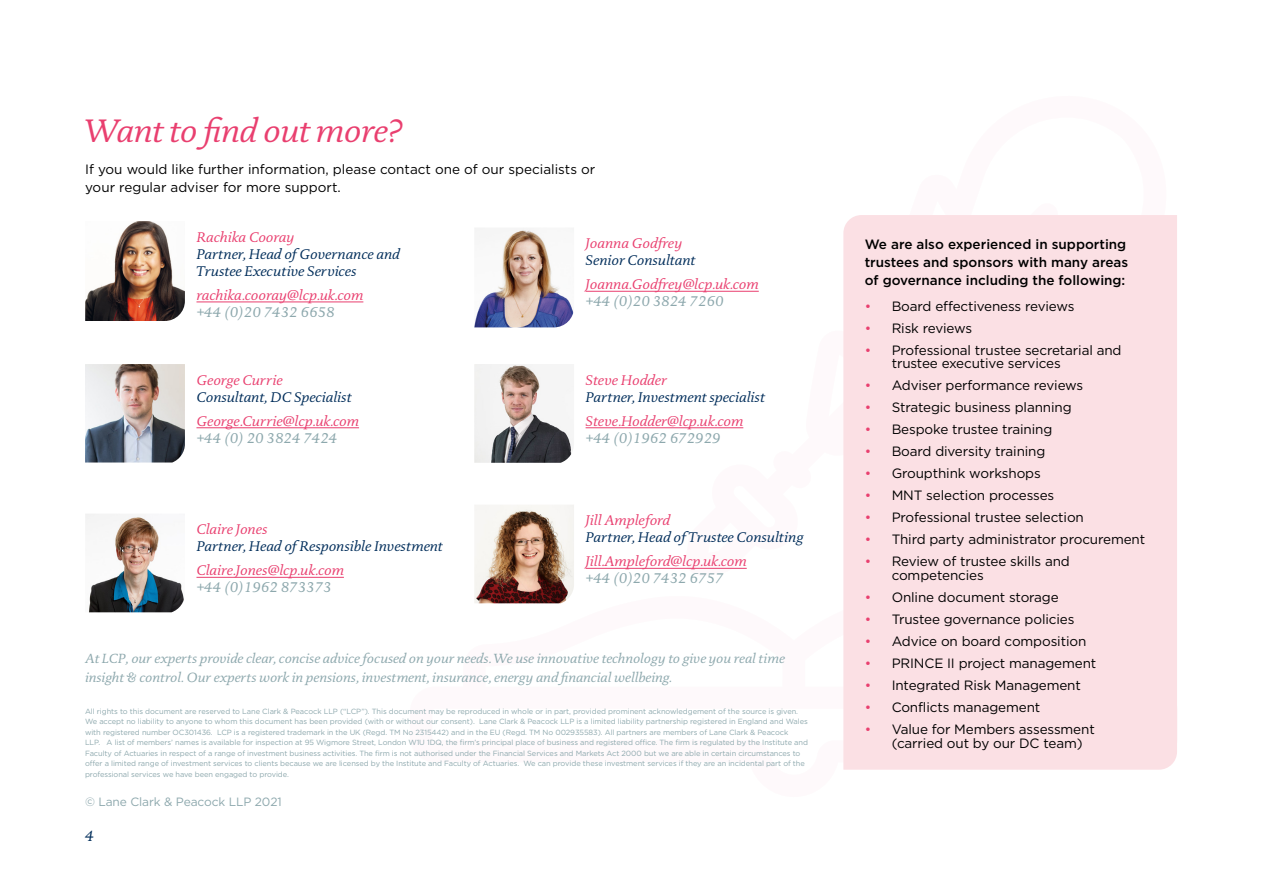
<style>
.page{position:relative;width:1263px;height:893px;background:#fff}
.page>*{position:absolute;margin:0;border:0;box-sizing:border-box;transform-origin:0 0}
.t1{font:italic 33px "DTL Documenta TOT";letter-spacing:-.01em;color:#e93f6f}
.t2{font:italic 15px "DTL Documenta TOT";color:#002d5a}
.t3{font:italic 14.25px "DTL Documenta TOT";color:#e93f6f}
.t4{font:italic 14.25px/17.1px "DTL Documenta TOT";color:#002d5a}
.t5{font:italic 14.25px "DTL Documenta TOT";color:#8da8ad}
.t6{font:13.5px/13.5px "Gotham";letter-spacing:-.01em;color:#000}
.t7{font:italic 13.5px/19.5px "DTL Documenta TOT";color:#8da8ad}
.t8{font:500 13.5px/18px "Gotham";color:#000}
.t9{font:12px "Gotham";letter-spacing:-.01em;color:#8da8ad}
.t10{font:7.5px/10.5px "Gotham";letter-spacing:-.01em;color:#8da8ad}
.s1{color:#e93f6f}
</style>
<div class="page">
<img style="left:85px;top:221px;width:100px;height:100px">
<hr style="left:196px;top:302px;width:167px;height:1px;background:#e93f6f">
<img style="left:474px;top:364px;width:100px;height:99px">
<hr style="left:586px;top:427px;width:157px;height:1px;background:#e93f6f">
<img style="left:85px;top:514px;width:99px;height:98px">
<hr style="left:196px;top:577px;width:148px;height:1px;background:#e93f6f">
<img style="left:474px;top:228px;width:100px;height:99px">
<hr style="left:586px;top:291px;width:173px;height:1px;background:#e93f6f">
<img style="left:85px;top:364px;width:100px;height:98px">
<hr style="left:196px;top:427px;width:163px;height:1px;background:#e93f6f">
<img style="left:474px;top:505px;width:100px;height:98px">
<hr style="left:586px;top:568px;width:161px;height:1px;background:#e93f6f">
<div style="left:843px;top:215px;width:334px;height:555px;background:#fbe0e4"></div>
<h1 class="t1" style="left:85px;top:111px;width:319px">Want to find out more?</h1>
<h3 class="t6" style="left:85px;top:160px;width:512px;line-height:18px">If you would like further information, please contact one of our specialists or your regular adviser for more support.</h3>
<h3 class="t3" style="left:196px;top:228px;width:99px">Rachika Cooray</h3>
<h3 class="t4" style="left:196px;top:245px;width:205px">Partner, Head of Governance and<br>Trustee Executive Services</h3>
<h3 class="t3" style="left:196px;top:286px;width:168px">rachika.cooray@lcp.uk.com</h3>
<h3 class="t5" style="left:196px;top:304px;width:140px">+44 (0)20 7432 6658</h3>
<h3 class="t3" style="left:196px;top:371px;width:87px">George Currie</h3>
<h3 class="t4" style="left:196px;top:388px;width:157px">Consultant, DC Specialist</h3>
<h3 class="t3" style="left:196px;top:412px;width:164px">George.Currie@lcp.uk.com</h3>
<h3 class="t5" style="left:196px;top:429px;width:142px">+44 (0) 20 3824 7424</h3>
<h3 class="t3" style="left:196px;top:521px;width:72px">Claire Jones</h3>
<h3 class="t4" style="left:196px;top:538px;width:248px">Partner, Head of Responsible Investment</h3>
<h3 class="t3" style="left:196px;top:562px;width:149px">Claire.Jones@lcp.uk.com</h3>
<h3 class="t5" style="left:196px;top:579px;width:137px">+44 (0)1962 873373</h3>
<h3 class="t3" style="left:586px;top:235px;width:98px">Joanna Godfrey</h3>
<h3 class="t4" style="left:586px;top:252px;width:111px">Senior Consultant</h3>
<h3 class="t3" style="left:586px;top:276px;width:175px">Joanna.Godfrey@lcp.uk.com</h3>
<h3 class="t5" style="left:586px;top:293px;width:140px">+44 (0)20 3824 7260</h3>
<h3 class="t3" style="left:586px;top:371px;width:83px">Steve Hodder</h3>
<h3 class="t4" style="left:586px;top:388px;width:181px">Partner, Investment specialist</h3>
<h3 class="t3" style="left:586px;top:412px;width:159px">Steve.Hodder@lcp.uk.com</h3>
<h3 class="t5" style="left:586px;top:429px;width:137px">+44 (0)1962 672929</h3>
<h3 class="t3" style="left:586px;top:512px;width:86px">Jill Ampleford</h3>
<h3 class="t4" style="left:586px;top:529px;width:219px">Partner, Head of Trustee Consulting</h3>
<h3 class="t3" style="left:586px;top:553px;width:163px">Jill.Ampleford@lcp.uk.com</h3>
<h3 class="t5" style="left:586px;top:570px;width:140px">+44 (0)20 7432 6757</h3>
<h3 class="t7" style="left:85px;top:648px;width:701px">At LCP, our experts provide clear, concise advice focused on your needs. We use innovative technology to give you real time insight &amp; control. Our experts work in pensions, investment, insurance, energy and financial wellbeing.</h3>
<p class="t10" style="left:85px;top:705px;width:724px">All rights to this document are reserved to Lane Clark &amp; Peacock LLP (“LCP”). This document may be reproduced in whole or in part, provided prominent acknowledgement of the source is given.<br>We accept no liability to anyone to whom this document has been provided (with or without our consent). Lane Clark &amp; Peacock LLP is a limited liability partnership registered in England and Wales with registered number OC301436. LCP is a registered trademark in the UK (Regd. TM No 2315442) and in the EU (Regd. TM No 002935583). All partners are members of Lane Clark &amp; Peacock<br>LLP. A list of members’ names is available for inspection at 95 Wigmore Street, London W1U 1DQ, the firm’s principal place of business and registered office. The firm is regulated by the Institute and Faculty of Actuaries in respect of a range of investment business activities. The firm is not authorised under the Financial Services and Markets Act 2000 but we are able in certain circumstances to offer a limited range of investment services to clients because we are licensed by the Institute and Faculty of Actuaries. We can provide these investment services if they are an incidental part of the professional services we have been engaged to provide.</p>
<h3 class="t9" style="left:85px;top:794px;width:198px">© Lane Clark &amp; Peacock LLP 2021</h3>
<h2 class="t2" style="left:85px;top:827px;width:10px">4</h2>
<h3 class="t8" style="left:865px;top:235px;width:265px">We are also experienced in supporting trustees and sponsors with many areas of governance including the following:</h3>
<h3 class="t6" style="left:865px;top:299px;width:211px"><span class="s1">•</span> Board effectiveness reviews</h3>
<h3 class="t6" style="left:865px;top:321px;width:109px"><span class="s1">•</span> Risk reviews</h3>
<h3 class="t6" style="left:892px;top:343px;width:231px;text-indent:-27px"><span class="s1">•</span> Professional trustee secretarial and trustee executive services</h3>
<h3 class="t6" style="left:865px;top:379px;width:220px"><span class="s1">•</span> Adviser performance reviews</h3>
<h3 class="t6" style="left:865px;top:401px;width:208px"><span class="s1">•</span> Strategic business planning</h3>
<h3 class="t6" style="left:865px;top:423px;width:189px"><span class="s1">•</span> Bespoke trustee training</h3>
<h3 class="t6" style="left:865px;top:445px;width:182px"><span class="s1">•</span> Board diversity training</h3>
<h3 class="t6" style="left:865px;top:467px;width:178px"><span class="s1">•</span> Groupthink workshops</h3>
<h3 class="t6" style="left:865px;top:489px;width:191px"><span class="s1">•</span> MNT selection processes</h3>
<h3 class="t6" style="left:865px;top:511px;width:221px"><span class="s1">•</span> Professional trustee selection</h3>
<h3 class="t6" style="left:865px;top:533px;width:282px"><span class="s1">•</span> Third party administrator procurement</h3>
<h3 class="t6" style="left:892px;top:555px;width:180px;text-indent:-27px"><span class="s1">•</span> Review of trustee skills and competencies</h3>
<h3 class="t6" style="left:865px;top:590px;width:196px"><span class="s1">•</span> Online document storage</h3>
<h3 class="t6" style="left:865px;top:612px;width:211px"><span class="s1">•</span> Trustee governance policies</h3>
<h3 class="t6" style="left:865px;top:634px;width:223px"><span class="s1">•</span> Advice on board composition</h3>
<h3 class="t6" style="left:865px;top:656px;width:233px"><span class="s1">•</span> PRINCE II project management</h3>
<h3 class="t6" style="left:865px;top:678px;width:218px"><span class="s1">•</span> Integrated Risk Management</h3>
<h3 class="t6" style="left:865px;top:700px;width:177px"><span class="s1">•</span> Conflicts management</h3>
<h3 class="t6" style="left:892px;top:722px;width:205px;text-indent:-27px"><span class="s1">•</span> Value for Members assessment (carried out by our DC team)</h3>
</div>
